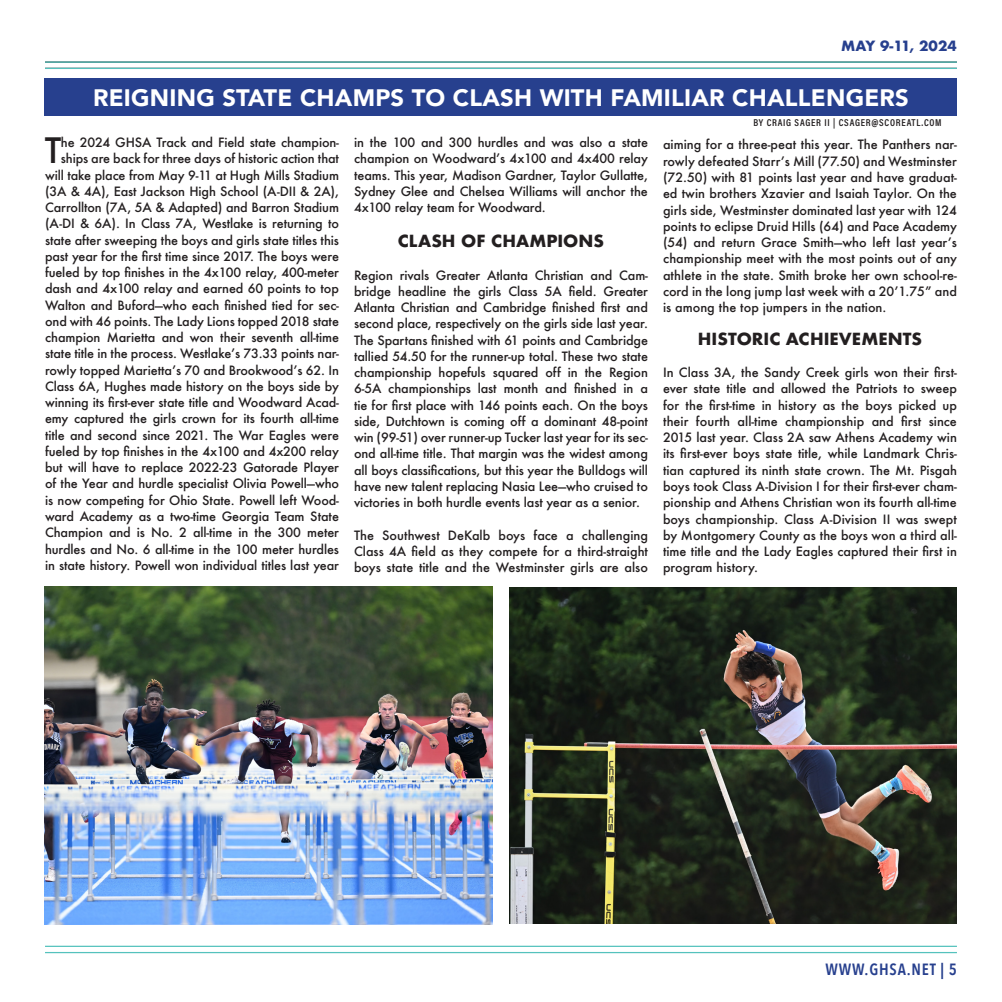
<style>
.page{position:relative;width:1002px;height:1002px;background:#fff}
.page>*{position:absolute;margin:0;border:0;box-sizing:border-box;transform-origin:0 0}
.t1{font:500 34px "Futura";color:#231f20}
.t2{font:900 23.75px "Avenir";letter-spacing:.01em;color:#fff}
.t3{font:700 16.25px "Futura";color:#231f20}
.t4{font:600 16.25px "Avenir Next Condensed";letter-spacing:.05em;color:#27408e}
.t5{font:700 13.75px "Futura";color:#27408e}
.t6{font:500 12.5px/16.2px "Futura";letter-spacing:-.01em;color:#231f20;text-align:justify}
.t7{font:600 10px "Acumin Pro Cond";letter-spacing:.075em;color:#231f20}
</style>
<div class="page">
<hr style="left:45px;top:61px;width:911px;height:2px;background:#55c2bd">
<hr style="left:45px;top:68px;width:911px;height:1px;background:#55c2bd">
<hr style="left:45px;top:945px;width:911px;height:1px;background:#55c2bd">
<hr style="left:45px;top:951px;width:911px;height:2px;background:#55c2bd">
<div style="left:45px;top:79px;width:911px;height:37px;background:#27408e"></div>
<img style="left:509px;top:587px;width:447px;height:336px">
<img style="left:45px;top:586px;width:447px;height:338px">
<p class="t5" style="left:840px;top:36px;width:117px">MAY 9-11, 2024</p>
<p class="t2" style="left:93px;top:77px;width:817px">REIGNING STATE CHAMPS TO CLASH WITH FAMILIAR CHALLENGERS</p>
<p class="t6" style="left:45px;top:134px;width:295px;text-align:right">he 2024 GHSA Track and Field state champion&shy;ships are back for three days of historic action that will take place from May 9-11 at Hugh Mills Stadium (3A &amp; 4A), East Jackson High School (A-DII &amp; 2A), Carrollton (7A, 5A &amp; Adapted) and Barron Stadium (A-DI &amp; 6A). In Class 7A, Westlake is returning to state after sweeping the boys and girls state titles this past year for the first time since 2017. The boys were fueled by top finishes in the 4x100 relay, 400-meter dash and 4x100 relay and earned 60 points to top Walton and Buford—who each finished tied for sec&shy;ond with 46 points. The Lady Lions topped 2018 state champion Marietta and won their seventh all-time state title in the process. Westlake’s 73.33 points nar&shy;rowly topped Marietta’s 70 and Brookwood’s 62. In Class 6A, Hughes made history on the boys side by winning its first-ever state title and Woodward Acad&shy;emy captured the girls crown for its fourth all-time title and second since 2021. The War Eagles were fueled by top finishes in the 4x100 and 4x200 relay but will have to replace 2022-23 Gatorade Player of the Year and hurdle specialist Olivia Powell—who is now competing for Ohio State. Powell left Wood&shy;ward Academy as a two-time Georgia Team State Champion and is No. 2 all-time in the 300 meter hurdles and No. 6 all-time in the 100 meter hurdles in state history. Powell won individual titles last year</p>
<p class="t6" style="left:354px;top:134px;width:295px">in the 100 and 300 hurdles and was also a state champion on Woodward’s 4x100 and 4x400 relay teams. This year, Madison Gardner, Taylor Gullatte, Sydney Glee and Chelsea Williams will anchor the 4x100 relay team for Woodward.</p>
<p class="t1" style="left:45px;top:127px;width:18px">T</p>
<p class="t3" style="left:398px;top:229px;width:207px">CLASH OF CHAMPIONS</p>
<p class="t6" style="left:354px;top:266px;width:295px">Region rivals Greater Atlanta Christian and Cam&shy;bridge headline the girls Class 5A field. Greater Atlanta Christian and Cambridge finished first and second place, respectively on the girls side last year.<br>The Spartans finished with 61 points and Cambridge tallied 54.50 for the runner-up total. These two state championship hopefuls squared off in the Region 6-5A championships last month and finished in a tie for first place with 146 points each. On the boys side, Dutchtown is coming off a dominant 48-point win (99-51) over runner-up Tucker last year for its sec&shy;ond all-time title. That margin was the widest among all boys classifications, but this year the Bulldogs will have new talent replacing Nasia Lee—who cruised to victories in both hurdle events last year as a senior.</p>
<p class="t6" style="left:354px;top:526px;width:295px">The Southwest DeKalb boys face a challenging Class 4A field as they compete for a third-straight boys state title and the Westminster girls are also</p>
<p class="t7" style="left:753px;top:115px;width:190px">BY CRAIG SAGER II | CSAGER@SCOREATL.COM</p>
<p class="t6" style="left:663px;top:136px;width:295px">aiming for a three-peat this year. The Panthers nar&shy;rowly defeated Starr’s Mill (77.50) and Westminster (72.50) with 81 points last year and have graduat&shy;ed twin brothers Xzavier and Isaiah Taylor. On the girls side, Westminster dominated last year with 124 points to eclipse Druid Hills (64) and Pace Academy (54) and return Grace Smith—who left last year’s championship meet with the most points out of any athlete in the state. Smith broke her own school-re&shy;cord in the long jump last week with a 20’1.75” and is among the top jumpers in the nation.</p>
<p class="t3" style="left:697px;top:327px;width:225px">HISTORIC ACHIEVEMENTS</p>
<p class="t6" style="left:663px;top:364px;width:295px">In Class 3A, the Sandy Creek girls won their first&shy;ever state title and allowed the Patriots to sweep for the first-time in history as the boys picked up their fourth all-time championship and first since 2015 last year. Class 2A saw Athens Academy win its first-ever boys state title, while Landmark Chris&shy;tian captured its ninth state crown. The Mt. Pisgah boys took Class A-Division I for their first-ever cham&shy;pionship and Athens Christian won its fourth all-time boys championship. Class A-Division II was swept by Montgomery County as the boys won a third all&shy;time title and the Lady Eagles captured their first in program history.</p>
<h3 class="t4" style="left:825px;top:954px;width:133px">WWW.GHSA.NET | 5</h3>
</div>
